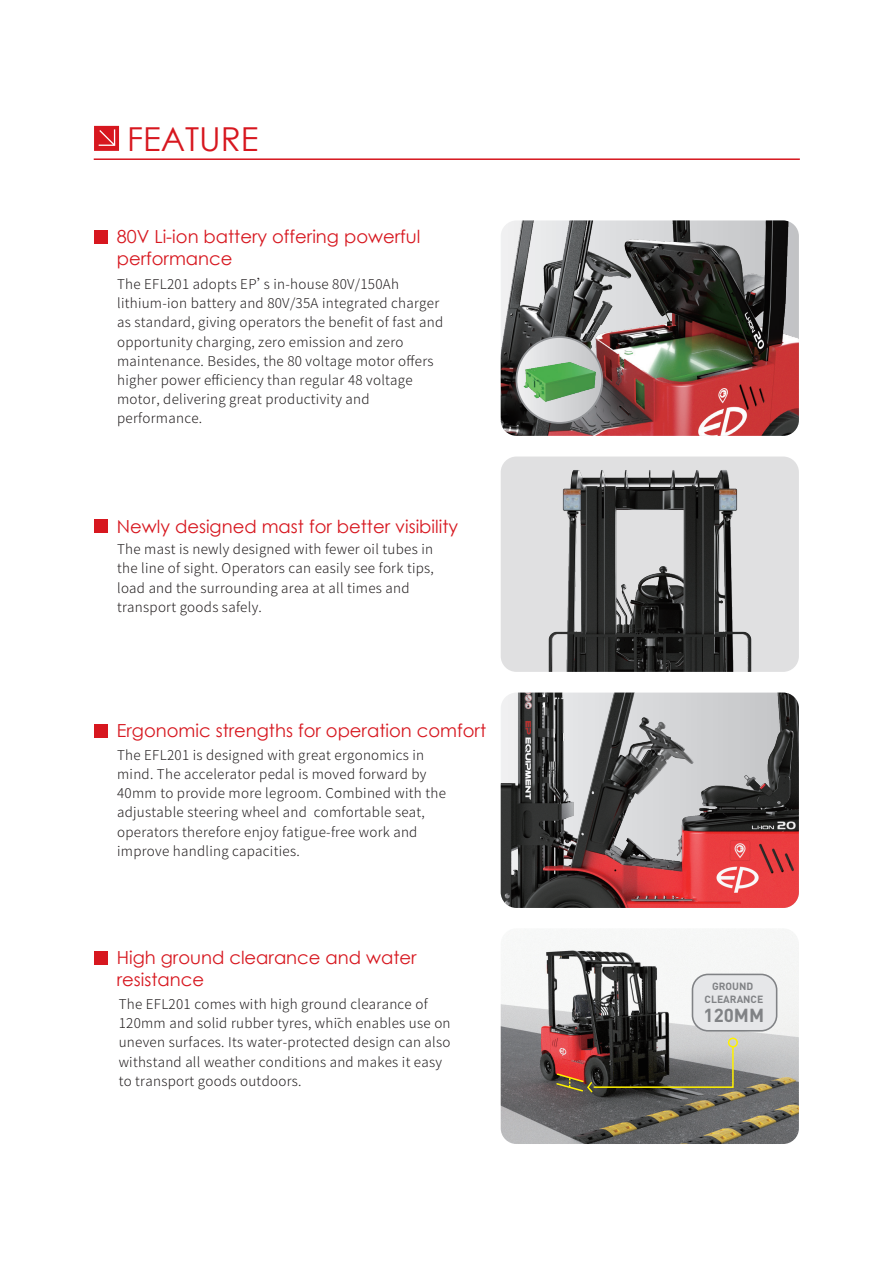
<style>
.page{position:relative;width:893px;height:1263px;background:#fff}
.page>*{position:absolute;margin:0;border:0;box-sizing:border-box;transform-origin:0 0}
.t1{font:33px "Century Gothic";color:#d7171f}
.t2{font:700 18.6px "DIN";color:#808285}
.t3{font:18px/21.6px "Century Gothic";color:#d7171f}
.t4{font:300 13.5px/19.2px "Source Han Sans CN";letter-spacing:.02em;color:#231f20}
.t5{font:700 10.35px/12.5px "DIN";color:#808285;text-align:center}
</style>
<div class="page">
<hr style="left:94px;top:158px;width:706px;height:2px;background:#d7171f">
<svg style="left:94px;top:126px;width:25px;height:25px"></svg>
<div style="left:94px;top:230px;width:13px;height:13px;background:#d7171f"></div>
<div style="left:94px;top:519px;width:13px;height:14px;background:#d7171f"></div>
<div style="left:94px;top:724px;width:13px;height:13px;background:#d7171f"></div>
<div style="left:94px;top:951px;width:13px;height:13px;background:#d7171f"></div>
<img style="left:501px;top:692px;width:298px;height:216px">
<img style="left:501px;top:220px;width:298px;height:216px">
<svg style="left:516px;top:337px;width:86px;height:86px"></svg>
<img style="left:500px;top:312px;width:131px;height:95px">
<img style="left:501px;top:456px;width:298px;height:216px">
<img style="left:501px;top:929px;width:298px;height:215px">
<div style="left:692px;top:974px;width:85px;height:57px;background:#e6e7e9;border-radius:16px"></div>
<div style="left:692px;top:974px;width:85px;height:57px;border:2px solid #808285;border-radius:16px"></div>
<svg style="left:555px;top:1045px;width:179px;height:49px"></svg>
<div style="left:728px;top:1037px;width:10px;height:10px;border:2px solid #fff101;border-radius:50%"></div>
<h1 class="t1" style="left:127px;top:116px;width:133px">FEATURE</h1>
<h3 class="t3" style="left:117px;top:226px;width:305px">80V Li-ion battery offering powerful performance</h3>
<p class="t4" style="left:117px;top:275px;width:328px">The EFL201 adopts EP’s in-house 80V/150Ah lithium-ion battery and 80V/35A integrated charger as standard, giving operators the benefit of fast and opportunity charging, zero emission and zero maintenance. Besides, the 80 voltage motor offers higher power efficiency than regular 48 voltage motor, delivering great productivity and performance.</p>
<h3 class="t3" style="left:117px;top:515px;width:343px">Newly designed mast for better visibility</h3>
<p class="t4" style="left:117px;top:540px;width:318px">The mast is newly designed with fewer oil tubes in the line of sight. Operators can easily see fork tips, load and the surrounding area at all times and transport goods safely.</p>
<h3 class="t3" style="left:117px;top:719px;width:371px">Ergonomic strengths for operation comfort</h3>
<p class="t4" style="left:117px;top:745px;width:330px">The EFL201 is designed with great ergonomics in mind. The accelerator pedal is moved forward by 40mm to provide more legroom. Combined with the adjustable steering wheel and comfortable seat, operators therefore enjoy fatigue-free work and improve handling capacities.</p>
<p class="t4" style="left:337px;top:781px;width:6px">-</p>
<h3 class="t3" style="left:117px;top:946px;width:301px">High ground clearance and water resistance</h3>
<p class="t4" style="left:337px;top:1008px;width:6px">-</p>
<p class="t4" style="left:119px;top:995px;width:333px">The EFL201 comes with high ground clearance of 120mm and solid rubber tyres, which enables use on uneven surfaces. Its water-protected design can also withstand all weather conditions and makes it easy to transport goods outdoors.</p>
<p class="t5" style="left:705px;top:980px;width:60px">GROUND<br>CLEARANCE</p>
<h2 class="t2" style="left:704px;top:1003px;width:62px">120MM</h2>
</div>
